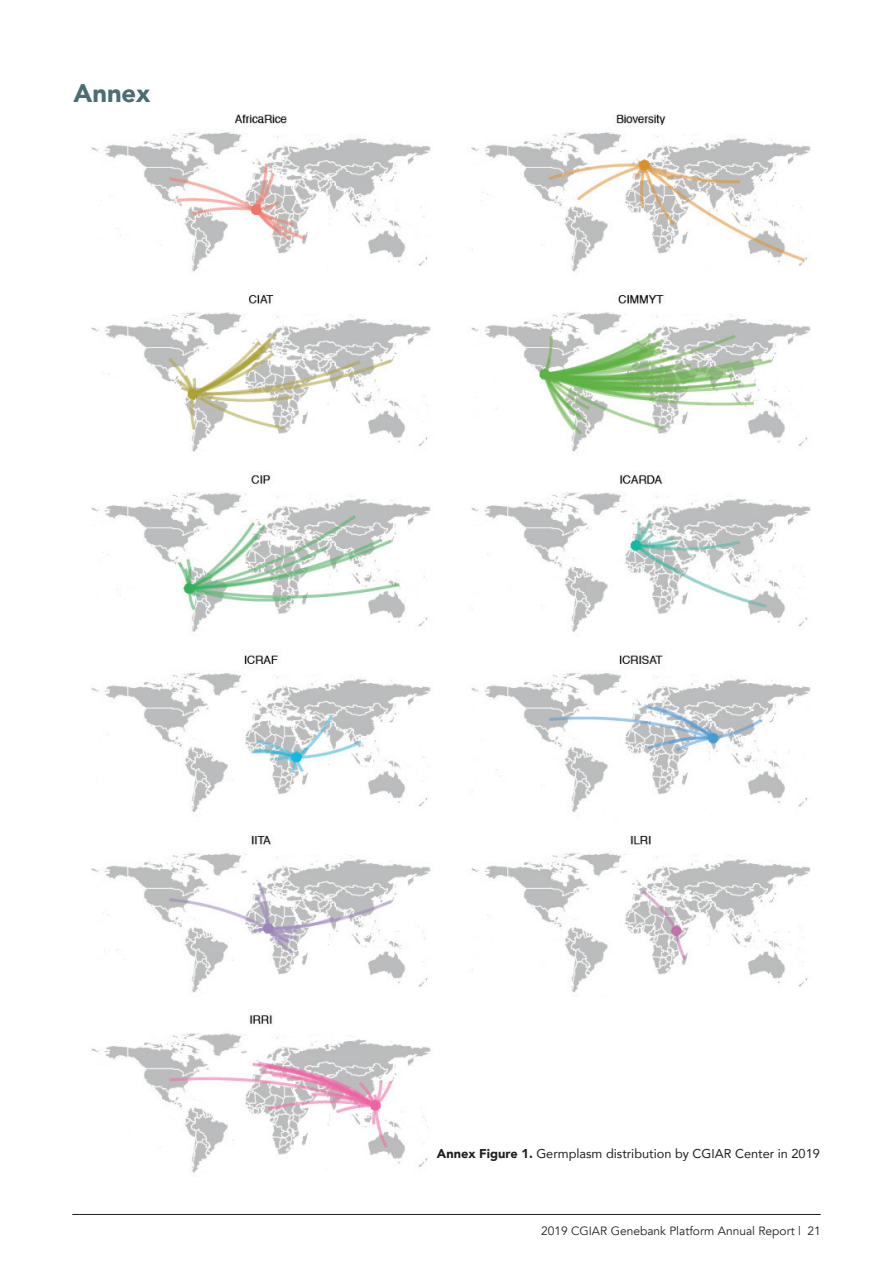
<style>
.page{position:relative;width:893px;height:1263px;background:#fff}
.page>*{position:absolute;margin:0;border:0;box-sizing:border-box;transform-origin:0 0}
.t1{font:900 25.5px "Avenir";color:#4b6d73}
.t2{font:12.75px "Avenir";color:#231f20}
.t3{font:12px "Avenir";color:#231f20}
.s1{font-weight:900}
</style>
<div class="page">
<hr style="left:72px;top:1214px;width:749px;height:1px;background:#231f20">
<img style="left:91px;top:114px;width:720px;height:1059px">
<h1 class="t1" style="left:73px;top:71px;width:78px">Annex</h1>
<p class="t2" style="left:437px;top:1144px;width:384px"><span class="s1">Annex Figure 1.</span> Germplasm distribution by CGIAR Center in 2019</p>
<p class="t3" style="left:541px;top:1223px;width:281px">2019 CGIAR Genebank Platform Annual Report | 21</p>
</div>
